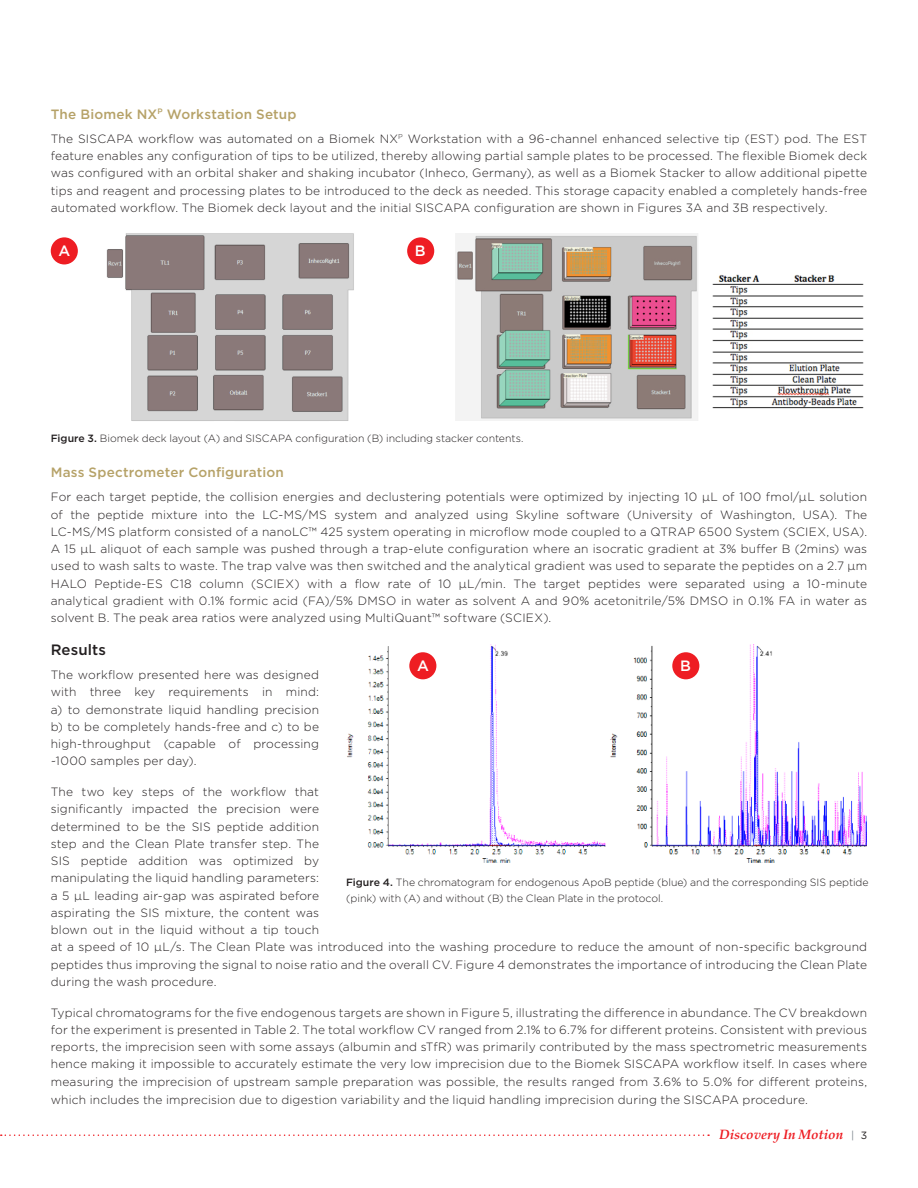
<style>
.page{position:relative;width:918px;height:1188px;background:#fff}
.page>*{position:absolute;margin:0;border:0;box-sizing:border-box;transform-origin:0 0}
.Doc_-_Header{font:500 15px "Gotham";letter-spacing:.01em;color:#231f20}
.Doc_-_Subheader{font:500 15px "Gotham";color:#fff}
.Doc_-_Body{font:500 13.5px "Gotham";letter-spacing:.015em;color:#b6a268}
.Doc_-_Subheader-2{font:500 13.5px "Gotham";letter-spacing:.015em;color:#b6a268}
.t1{font:italic 700 13.5px "Palatino Linotype";color:#ee1d23}
.Doc_-_Body-2{font:300 12px/17.2px "Gotham";letter-spacing:.015em;color:#231f20;text-align:justify}
.t2{font:300 10.5px/16.5px "Gotham";color:#231f20}
.s1{font-weight:500}
.s2{font-family:"Gotham";font-weight:400;font-style:normal;font-size:10.5px;color:#7e868d}
.s3{font-family:"Gotham";font-weight:400;font-style:normal;font-size:10.5px;color:#231f20}
</style>
<div class="page">
<svg style="left:1px;top:1134px;width:708px;height:2px"></svg>
<img style="left:106px;top:233px;width:248px;height:188px">
<div style="left:51px;top:237px;width:27px;height:27px;background:#ee1d23;border-radius:50%"></div>
<div style="left:407px;top:237px;width:27px;height:27px;background:#ee1d23;border-radius:50%"></div>
<img style="left:455px;top:234px;width:409px;height:187px">
<img style="left:346px;top:645px;width:520px;height:218px">
<div style="left:672px;top:652px;width:27px;height:27px;background:#ee1d23;border-radius:50%"></div>
<div style="left:409px;top:652px;width:27px;height:27px;background:#ee1d23;border-radius:50%"></div>
<p class="Doc_-_Subheader-2" style="left:51px;top:105px;width:247px">The Biomek NX<sup>P</sup> Workstation Setup</p>
<p class="Doc_-_Body-2" style="left:51px;top:130px;width:818px">The SISCAPA workflow was automated on a Biomek NX<sup>P</sup> Workstation with a 96-channel enhanced selective tip (EST) pod. The EST feature enables any configuration of tips to be utilized, thereby allowing partial sample plates to be processed. The flexible Biomek deck was configured with an orbital shaker and shaking incubator (Inheco, Germany), as well as a Biomek Stacker to allow additional pipette tips and reagent and processing plates to be introduced to the deck as needed. This storage capacity enabled a completely hands-free automated workflow. The Biomek deck layout and the initial SISCAPA configuration are shown in Figures 3A and 3B respectively.</p>
<p class="Doc_-_Subheader" style="left:59px;top:241px;width:13px">A</p>
<p class="Doc_-_Subheader" style="left:415px;top:241px;width:12px">B</p>
<p class="t2" style="left:51px;top:430px;width:474px"><span class="s1">Figure 3.</span> Biomek deck layout (A) and SISCAPA configuration (B) including stacker contents.</p>
<p class="Doc_-_Body" style="left:51px;top:464px;width:235px">Mass Spectrometer Configuration</p>
<p class="Doc_-_Body-2" style="left:51px;top:488px;width:818px">For each target peptide, the collision energies and declustering potentials were optimized by injecting 10 µL of 100 fmol/µL solution of the peptide mixture into the LC-MS/MS system and analyzed using Skyline software (University of Washington, USA). The LC-MS/MS platform consisted of a nanoLC™ 425 system operating in microflow mode coupled to a QTRAP 6500 System (SCIEX, USA).<br>A 15 µL aliquot of each sample was pushed through a trap-elute configuration where an isocratic gradient at 3% buffer B (2mins) was used to wash salts to waste. The trap valve was then switched and the analytical gradient was used to separate the peptides on a 2.7 µm HALO Peptide-ES C18 column (SCIEX) with a flow rate of 10 µL/min. The target peptides were separated using a 10-minute analytical gradient with 0.1% formic acid (FA)/5% DMSO in water as solvent A and 90% acetonitrile/5% DMSO in 0.1% FA in water as solvent B. The peak area ratios were analyzed using MultiQuant™ software (SCIEX).</p>
<p class="Doc_-_Header" style="left:51px;top:640px;width:57px">Results</p>
<p class="Doc_-_Body-2" style="left:51px;top:666px;width:270px">The workflow presented here was designed with three key requirements in mind: a) to demonstrate liquid handling precision b) to be completely hands-free and c) to be high-throughput (capable of processing ~1000 samples per day).</p>
<p class="Doc_-_Body-2" style="left:51px;top:783px;width:818px;text-align:left">The two key steps of the workflow that<br>significantly impacted the precision were<br>determined to be the SIS peptide addition<br>step and the Clean Plate transfer step. The<br>SIS peptide addition was optimized by<br>manipulating the liquid handling parameters:<br>a 5 µL leading air-gap was aspirated before<br>aspirating the SIS mixture, the content was<br>blown out in the liquid without a tip touch<br>at a speed of 10 µL/s. The Clean Plate was introduced into the washing procedure to reduce the amount of non-specific background peptides thus improving the signal to noise ratio and the overall CV. Figure 4 demonstrates the importance of introducing the Clean Plate during the wash procedure.</p>
<p class="Doc_-_Body-2" style="left:51px;top:1003px;width:818px">Typical chromatograms for the five endogenous targets are shown in Figure 5, illustrating the difference in abundance. The CV breakdown for the experiment is presented in Table 2. The total workflow CV ranged from 2.1% to 6.7% for different proteins. Consistent with previous reports, the imprecision seen with some assays (albumin and sTfR) was primarily contributed by the mass spectrometric measurements hence making it impossible to accurately estimate the very low imprecision due to the Biomek SISCAPA workflow itself. In cases where measuring the imprecision of upstream sample preparation was possible, the results ranged from 3.6% to 5.0% for different proteins, which includes the imprecision due to digestion variability and the liquid handling imprecision during the SISCAPA procedure.</p>
<p class="Doc_-_Subheader" style="left:417px;top:655px;width:13px">A</p>
<p class="Doc_-_Subheader" style="left:680px;top:655px;width:12px">B</p>
<p class="t2" style="left:346px;top:873px;width:524px"><span class="s1">Figure 4.</span> The chromatogram for endogenous ApoB peptide (blue) and the corresponding SIS peptide (pink) with (A) and without (B) the Clean Plate in the protocol.</p>
<p class="t1" style="left:719px;top:1124px;width:150px">Discovery In Motion <span class="s2">|</span> <span class="s3">3</span></p>
</div>
